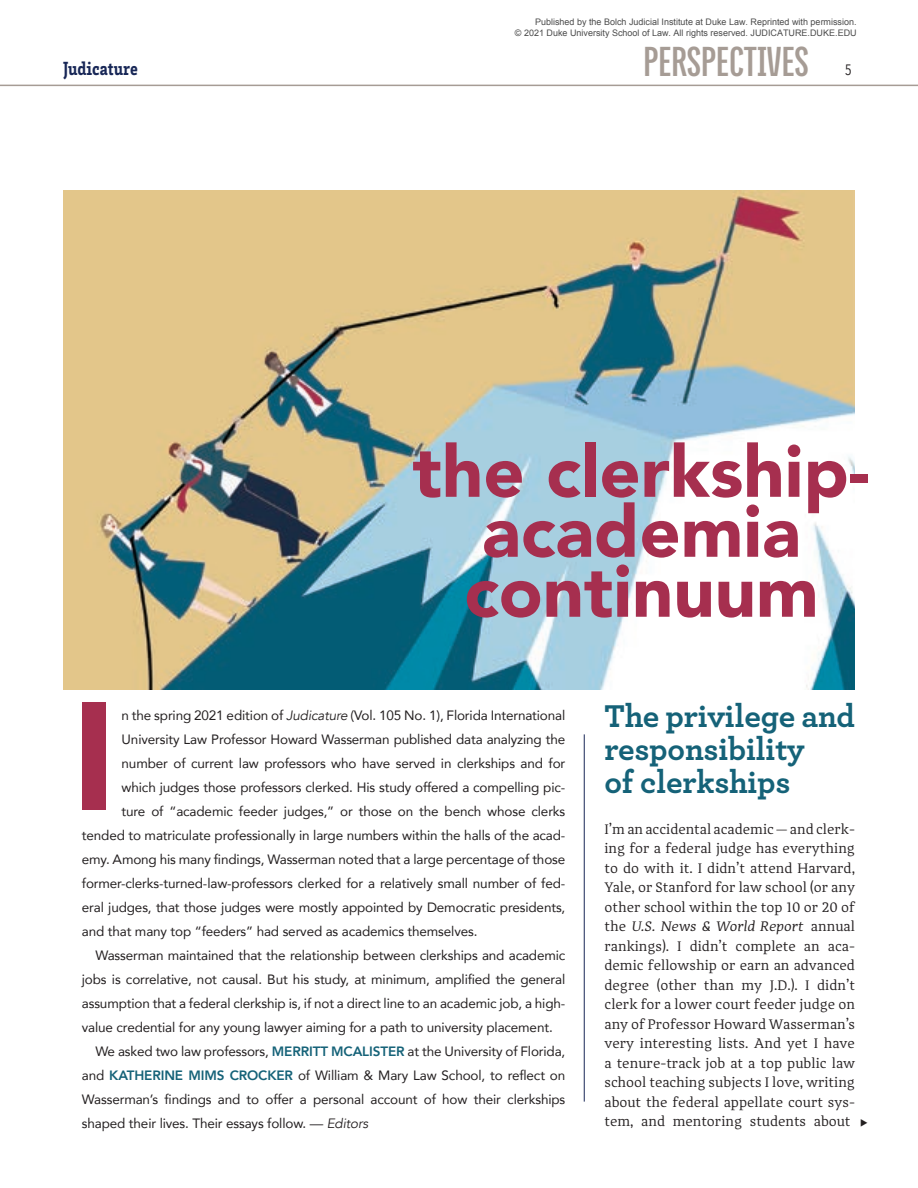
<style>
.page{position:relative;width:918px;height:1188px;background:#fff}
.page>*{position:absolute;margin:0;border:0;box-sizing:border-box;transform-origin:0 0}
.Feature_Text_P1{font:900 151.5px "Avenir";color:#a62f4f}
.t1{font:900 72px/60px "Avenir";color:#a62f4f;text-align:center}
.t2{font:700 45.6px "Titular";color:#a69c95}
.t3{font:700 33px/33px "Archer";letter-spacing:-.005em;color:#156278}
.t4{font:900 condensed 19.5px "Brix Slab";color:#182757}
.t5{font:15px "Avenir Next Condensed";color:#231f20}
.Feature_Text_P1-2{font:14.25px/19.5px "Adagio Serif";color:#231f20;text-align:justify}
.Feature_Text_P1-3{font:13.5px "Avenir";letter-spacing:-.01em;color:#231f20}
.Feature_Text_P2{font:13.5px/24px "Avenir";letter-spacing:-.01em;color:#231f20;text-align:justify}
.t6{font:9px/10.8px "Arial";color:rgb(0 0 0/.71);text-align:right}
.s1{font-style:italic}
.s2{font-weight:800;color:#156278}
</style>
<div class="page">
<img style="left:63px;top:190px;width:792px;height:499px">
<hr style="left:584px;top:734px;width:1px;height:368px;background:#182757">
<hr style="left:0;top:85px;width:918px;height:1px;background:#a69c95">
<p class="t6" style="left:515px;top:17px;width:343px">Published by the Bolch Judicial Institute at Duke Law. Reprinted with permission.<br>© 2021 Duke University School of Law. All rights reserved. JUDICATURE.DUKE.EDU</p>
<p class="t2" style="left:644px;top:38px;width:167px">PERSPECTIVES</p>
<h3 class="t4" style="left:63px;top:56px;width:76px">Judicature</h3>
<p class="t5" style="left:845px;top:57px;width:9px">5</p>
<p class="t1" style="left:413px;top:440px;width:459px">the clerkship&shy;academia continuum</p>
<p class="Feature_Text_P1" style="left:72px;top:627px;width:46px">I</p>
<p class="Feature_Text_P1-3" style="left:122px;top:704px;width:445px">n the spring 2021 edition of <span class="s1">Judicature</span> (Vol. 105 No. 1), Florida International</p>
<p class="Feature_Text_P1-3" style="left:122px;top:728px;width:445px">University Law Professor Howard Wasserman published data analyzing the</p>
<p class="Feature_Text_P1-3" style="left:122px;top:752px;width:445px">number of current law professors who have served in clerkships and for</p>
<p class="Feature_Text_P1-3" style="left:122px;top:776px;width:445px">which judges those professors clerked. His study offered a compelling pic-</p>
<p class="Feature_Text_P1-3" style="left:122px;top:800px;width:445px">ture of “academic feeder judges,” or those on the bench whose clerks</p>
<p class="Feature_Text_P1-3" style="left:82px;top:824px;width:485px">tended to matriculate professionally in large numbers within the halls of the acad-</p>
<p class="Feature_Text_P1-3" style="left:82px;top:848px;width:485px">emy. Among his many findings, Wasserman noted that a large percentage of those</p>
<p class="Feature_Text_P1-3" style="left:82px;top:872px;width:485px">former-clerks-turned-law-professors clerked for a relatively small number of fed-</p>
<p class="Feature_Text_P1-3" style="left:82px;top:896px;width:485px">eral judges, that those judges were mostly appointed by Democratic presidents,</p>
<p class="Feature_Text_P1-3" style="left:82px;top:920px;width:397px">and that many top “feeders” had served as academics themselves.</p>
<p class="Feature_Text_P2" style="left:82px;top:943px;width:485px;text-indent:14px">Wasserman maintained that the relationship between clerkships and academic jobs is correlative, not causal. But his study, at minimum, amplified the general assumption that a federal clerkship is, if not a direct line to an academic job, a high&shy;value credential for any young lawyer aiming for a path to university placement.</p>
<p class="Feature_Text_P2" style="left:82px;top:1039px;width:485px;text-indent:14px">We asked two law professors, <span class="s2">MERRITT MCALISTER</span> at the University of Florida, and <span class="s2">KATHERINE MIMS CROCKER</span> of William &amp; Mary Law School, to reflect on Wasserman’s findings and to offer a personal account of how their clerkships shaped their lives. Their essays follow. — <span class="s1">Editors</span></p>
<p class="t3" style="left:604px;top:697px;width:252px">The privilege and responsibility</p>
<p class="t3" style="left:604px;top:763px;width:188px">of clerkships</p>
<p class="Feature_Text_P1-2" style="left:604px;top:820px;width:252px">I’m an accidental academic — and clerk&shy;ing for a federal judge has everything to do with it. I didn’t attend Harvard, Yale, or Stanford for law school (or any other school within the top 10 or 20 of the <span class="s1">U.S. News &amp; World Report</span> annual rankings). I didn’t complete an aca&shy;demic fellowship or earn an advanced degree (other than my J.D.). I didn’t clerk for a lower court feeder judge on any of Professor Howard Wasserman’s very interesting lists. And yet I have a tenure-track job at a top public law school teaching subjects I love, writing about the federal appellate court sys&shy;tem, and mentoring students about</p>
</div>
